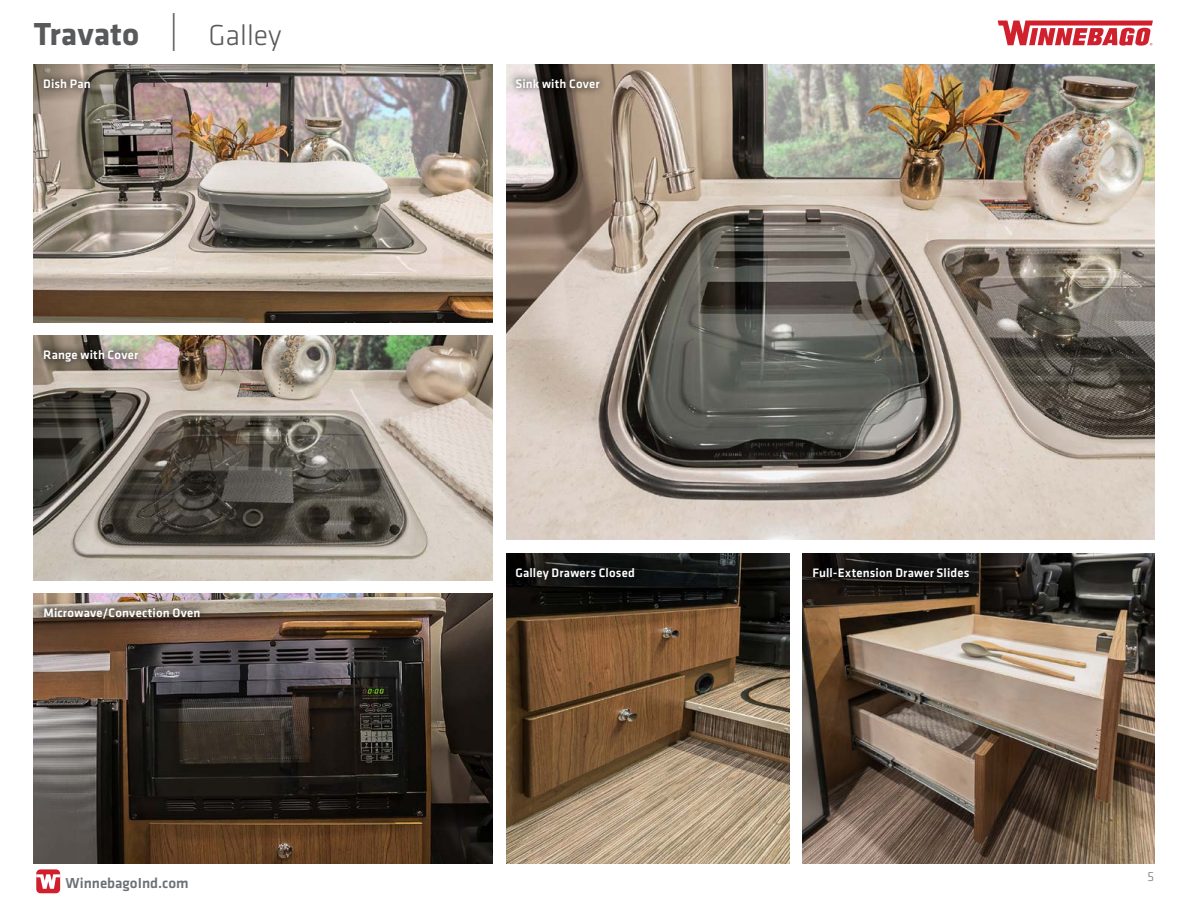
<style>
.page{position:relative;width:1188px;height:918px;background:#fff}
.page>*{position:absolute;margin:0;border:0;box-sizing:border-box;transform-origin:0 0}
.t1{font:300 37.95px "Klavika";color:#58595b}
.t2{font:700 33px "Klavika";color:#58595b}
.t3{font:300 30px "Klavika";color:#58595b}
.t4{font:500 15px "Klavika Basic";color:#6a7076}
.t5{font:300 13.5px "Klavika";color:#717275}
.t6{font:500 12.75px "Klavika Basic";letter-spacing:.015em;color:#fff}
</style>
<div class="page">
<svg style="left:36px;top:873px;width:25px;height:21px"></svg>
<div style="left:36px;top:869px;width:24px;height:24px;background:#d0202e;border-radius:4px"></div>
<svg style="left:36px;top:874px;width:24px;height:15px"></svg>
<svg style="left:998px;top:21px;width:155px;height:25px"></svg>
<img style="left:34px;top:65px;width:459px;height:257px">
<img style="left:506px;top:65px;width:648px;height:475px">
<img style="left:506px;top:554px;width:284px;height:310px">
<img style="left:34px;top:336px;width:459px;height:244px">
<img style="left:34px;top:593px;width:459px;height:271px">
<img style="left:803px;top:554px;width:351px;height:310px">
<svg style="left:507px;top:70px;width:101px;height:27px;background:#82776e"></svg>
<svg style="left:36px;top:70px;width:63px;height:27px;background:#817568"></svg>
<svg style="left:36px;top:341px;width:111px;height:29px;background:#7b7166"></svg>
<svg style="left:35px;top:599px;width:174px;height:28px;background:#766559"></svg>
<svg style="left:805px;top:558px;width:172px;height:27px;background:#151312"></svg>
<svg style="left:507px;top:559px;width:136px;height:28px;background:#0f1110"></svg>
<h2 class="t2" style="left:34px;top:10px;width:107px">Travato</h2>
<h1 class="t1" style="left:169px;top:8px;width:11px">|</h1>
<h3 class="t3" style="left:208px;top:17px;width:74px">Galley</h3>
<p class="t6" style="left:43px;top:75px;width:49px">Dish Pan</p>
<p class="t6" style="left:515px;top:75px;width:86px">Sink with Cover</p>
<p class="t6" style="left:43px;top:346px;width:97px">Range with Cover</p>
<p class="t6" style="left:44px;top:604px;width:158px">Microwave/Convection Oven</p>
<p class="t4" style="left:66px;top:873px;width:125px">WinnebagoInd.com</p>
<p class="t6" style="left:516px;top:564px;width:121px">Galley Drawers Closed</p>
<p class="t6" style="left:812px;top:564px;width:159px">Full-Extension Drawer Slides</p>
<p class="t5" style="left:1148px;top:868px;width:8px">5</p>
</div>
